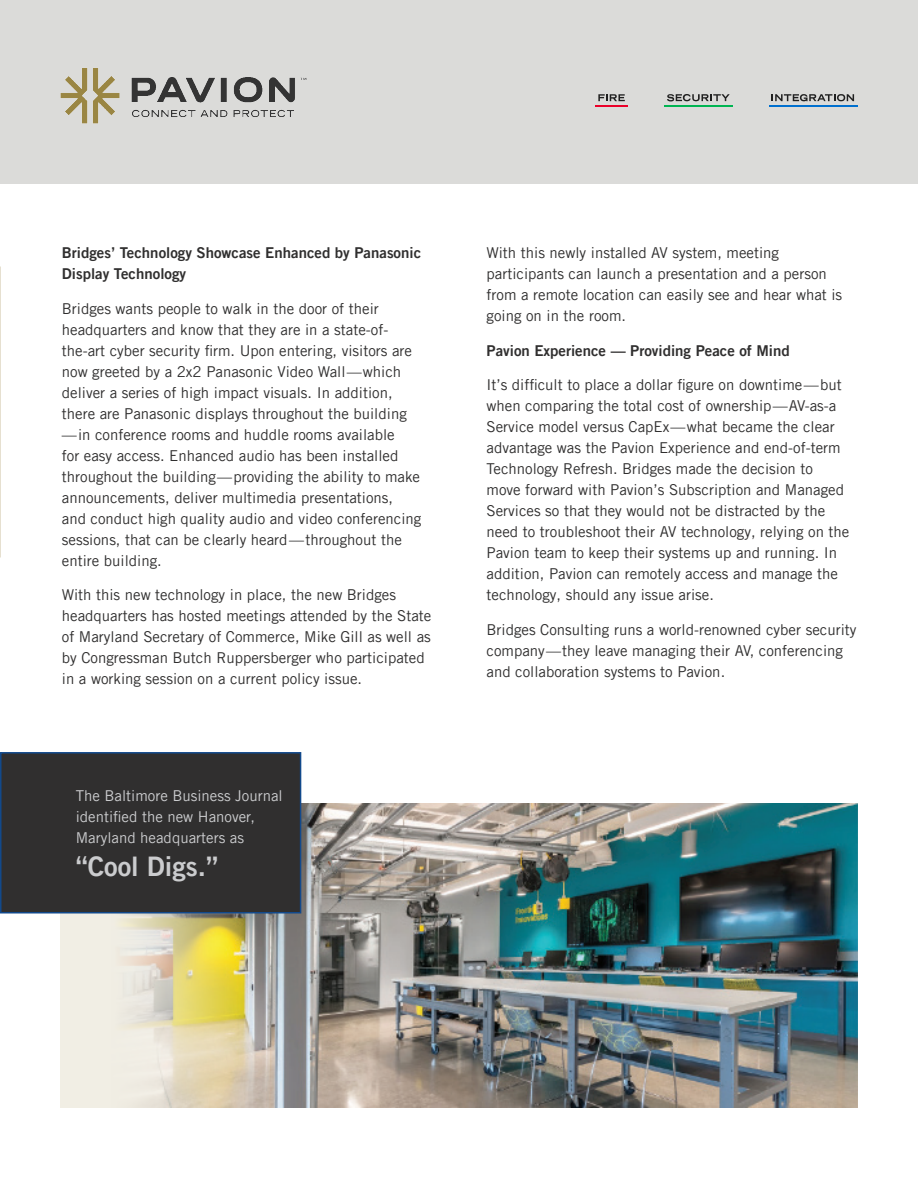
<style>
.page{position:relative;width:918px;height:1188px;background:#fff}
.page>*{position:absolute;margin:0;border:0;box-sizing:border-box;transform-origin:0 0}
.t1{font:27px "Trade Gothic LT Pro Bd 2";color:#cbccce}
.Body{font:15px/21px "Trade Gothic LT Pro";color:#302f2f}
.Body-2{font:15px/21px "Trade Gothic LT Pro Bd 2";color:#302f2f}
.Body-3{font:15px/21px "Trade Gothic LT Pro";color:#cbccce}
</style>
<div class="page">
<div style="left:61px;top:804px;width:796px;height:303px;background:#f1eee4"></div>
<img style="left:119px;top:804px;width:738px;height:303px">
<div style="left:1px;top:753px;width:300px;height:160px;background:#302f2f"></div>
<div style="left:0;top:752px;width:301px;height:162px;border:2px solid #12498b"></div>
<img style="left:0;top:266px;width:1px;height:291px">
<div style="left:0;top:0;width:918px;height:184px;background:#dbdbd9"></div>
<img style="left:60px;top:68px;width:247px;height:56px">
<svg style="left:598px;top:94px;width:27px;height:7px"></svg>
<hr style="left:595px;top:105px;width:33px;height:2px;background:#eb0029">
<svg style="left:772px;top:94px;width:82px;height:7px"></svg>
<hr style="left:769px;top:105px;width:88px;height:2px;background:#0070cf">
<svg style="left:667px;top:94px;width:63px;height:8px"></svg>
<hr style="left:664px;top:105px;width:68px;height:2px;background:#00b552">
<p class="Body-2" style="left:62px;top:242px;width:361px">Bridges’ Technology Showcase Enhanced by Panasonic<br>Display Technology</p>
<p class="Body" style="left:62px;top:298px;width:361px">Bridges wants people to walk in the door of their headquarters and know that they are in a state-of&shy;the-art cyber security firm. Upon entering, visitors are now greeted by a 2x2 Panasonic Video Wall—which deliver a series of high impact visuals. In addition, there are Panasonic displays throughout the building —in conference rooms and huddle rooms available<br>for easy access. Enhanced audio has been installed throughout the building—providing the ability to make announcements, deliver multimedia presentations,<br>and conduct high quality audio and video conferencing sessions, that can be clearly heard—throughout the entire building.</p>
<p class="Body" style="left:62px;top:584px;width:371px">With this new technology in place, the new Bridges headquarters has hosted meetings attended by the State of Maryland Secretary of Commerce, Mike Gill as well as by Congressman Butch Ruppersberger who participated in a working session on a current policy issue.</p>
<p class="Body-3" style="left:76px;top:785px;width:209px">The Baltimore Business Journal identified the new Hanover,<br>Maryland headquarters as</p>
<p class="t1" style="left:76px;top:849px;width:144px">“Cool Digs.”</p>
<p class="Body" style="left:487px;top:242px;width:357px">With this newly installed AV system, meeting participants can launch a presentation and a person from a remote location can easily see and hear what is going on in the room.</p>
<p class="Body-2" style="left:487px;top:340px;width:305px">Pavion Experience — Providing Peace of Mind</p>
<p class="Body" style="left:487px;top:374px;width:364px">It’s difficult to place a dollar figure on downtime—but when comparing the total cost of ownership—AV-as-a Service model versus CapEx—what became the clear advantage was the Pavion Experience and end-of-term Technology Refresh. Bridges made the decision to move forward with Pavion’s Subscription and Managed Services so that they would not be distracted by the need to troubleshoot their AV technology, relying on the Pavion team to keep their systems up and running. In addition, Pavion can remotely access and manage the technology, should any issue arise.</p>
<p class="Body" style="left:487px;top:619px;width:371px">Bridges Consulting runs a world-renowned cyber security company—they leave managing their AV, conferencing and collaboration systems to Pavion.</p>
</div>
